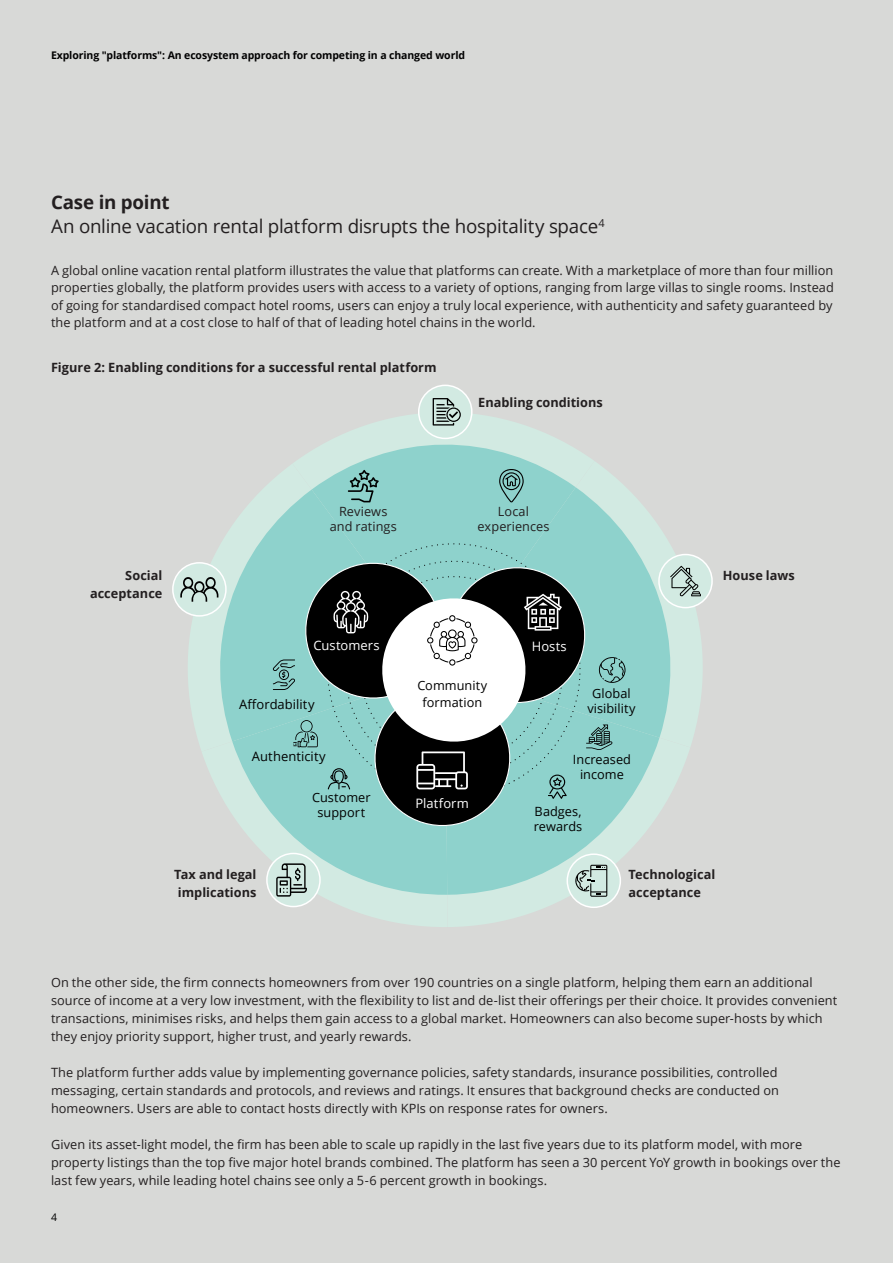
<style>
.page{position:relative;width:893px;height:1263px;background:#d8d9d7}
.page>*{position:absolute;margin:0;border:0;box-sizing:border-box;transform-origin:0 0}
.Body_copy__8_5_12pt{font:18.75px "Open Sans";letter-spacing:-.015em;color:#231f20}
.Body_copy__8_5_12pt-2{font:700 18.75px "Open Sans";letter-spacing:-.015em;color:#231f20}
.Body_copy__8_5_12pt-3{font:13.05px "Open Sans";letter-spacing:.005em;color:#010101}
.Body_copy__8_5_12pt-4{font:13.05px "Open Sans";letter-spacing:.005em;color:#fff}
.Body_copy__8_5_12pt-5{font:12.75px/18px "Open Sans";letter-spacing:.005em;color:#231f20}
.Body_copy__8_5_12pt-6{font:700 12.75px/18px "Open Sans";color:#231f20}
.Body_copy__8_5_12pt-7{font:12.75px/18px "Open Sans";letter-spacing:.005em;color:#010101;text-align:center}
.Brochure_title___Lef{font:700 10.5px "Open Sans";letter-spacing:-.01em;color:#010101}
.Folio_Left_pg__7_9_5{font:10.5px "Open Sans";color:#010101}
</style>
<div class="page">
<svg style="left:173px;top:464px;width:119px;height:287px"></svg>
<svg style="left:202px;top:741px;width:243px;height:186px"></svg>
<svg style="left:445px;top:747px;width:245px;height:180px"></svg>
<svg style="left:594px;top:461px;width:117px;height:286px"></svg>
<svg style="left:292px;top:395px;width:302px;height:94px"></svg>
<svg style="left:201px;top:489px;width:111px;height:252px"></svg>
<svg style="left:232px;top:670px;width:215px;height:226px;background:#a8d9d3"></svg>
<svg style="left:445px;top:738px;width:214px;height:157px;fill:#8ed2cc"></svg>
<svg style="left:576px;top:487px;width:113px;height:251px;background:#afdbd4"></svg>
<svg style="left:312px;top:430px;width:264px;height:122px;background:#a0d7d1"></svg>
<div style="left:327px;top:543px;width:254px;height:9px;background:#8ed2cc"></div>
<div style="left:659px;top:554px;width:53px;height:54px;background:#d2eae2;border-radius:50%"></div>
<div style="left:658px;top:554px;width:55px;height:54px;border:1px solid #fff;border-radius:50%"></div>
<div style="left:567px;top:854px;width:53px;height:53px;background:#d2eae2;border-radius:50%"></div>
<div style="left:566px;top:853px;width:55px;height:55px;border:1px solid #fff;border-radius:50%"></div>
<div style="left:267px;top:853px;width:53px;height:53px;background:#d2eae2;border-radius:50%"></div>
<div style="left:266px;top:853px;width:55px;height:54px;border:1px solid #fff;border-radius:50%"></div>
<div style="left:173px;top:563px;width:53px;height:53px;background:#d2eae2;border-radius:50%"></div>
<div style="left:172px;top:562px;width:55px;height:55px;border:1px solid #fff;border-radius:50%"></div>
<div style="left:419px;top:385px;width:53px;height:53px;background:#d2eae2;border-radius:50%"></div>
<div style="left:418px;top:385px;width:55px;height:54px;border:1px solid #fff;border-radius:50%"></div>
<svg style="left:180px;top:577px;width:38px;height:25px"></svg>
<svg style="left:575px;top:865px;width:32px;height:32px"></svg>
<svg style="left:670px;top:566px;width:31px;height:30px"></svg>
<svg style="left:276px;top:863px;width:31px;height:34px"></svg>
<svg style="left:433px;top:398px;width:28px;height:27px"></svg>
<svg style="left:348px;top:470px;width:31px;height:32px"></svg>
<svg style="left:499px;top:469px;width:25px;height:33px"></svg>
<svg style="left:273px;top:552px;width:352px;height:283px;background:#799c99"></svg>
<p class="Brochure_title___Lef" style="left:51px;top:48px;width:416px">Exploring "platforms": An ecosystem approach for competing in a changed world</p>
<p class="Body_copy__8_5_12pt-2" style="left:51px;top:189px;width:120px">Case in point</p>
<p class="Body_copy__8_5_12pt" style="left:51px;top:214px;width:555px">An online vacation rental platform disrupts the hospitality space<sup>4</sup></p>
<p class="Body_copy__8_5_12pt-5" style="left:51px;top:261px;width:784px;line-height:17.5px;text-align:justify">A global online vacation rental platform illustrates the value that platforms can create. With a marketplace of more than four million properties globally, the platform provides users with access to a variety of options, ranging from large villas to single rooms. Instead of going for standardised compact hotel rooms, users can enjoy a truly local experience, with authenticity and safety guaranteed by the platform and at a cost close to half of that of leading hotel chains in the world.</p>
<p class="Body_copy__8_5_12pt-6" style="left:51px;top:358px;width:387px">Figure 2: Enabling conditions for a successful rental platform</p>
<p class="Body_copy__8_5_12pt-6" style="left:478px;top:393px;width:126px">Enabling conditions</p>
<p class="Body_copy__8_5_12pt-6" style="left:90px;top:566px;width:74px;text-align:right">Social acceptance</p>
<p class="Body_copy__8_5_12pt-5" style="left:330px;top:503px;width:69px;line-height:15px;text-align:center">Reviews and ratings</p>
<p class="Body_copy__8_5_12pt-5" style="left:498px;top:502px;width:33px">Local</p>
<p class="Body_copy__8_5_12pt-5" style="left:477px;top:517px;width:74px">experiences</p>
<p class="Body_copy__8_5_12pt-6" style="left:723px;top:566px;width:73px">House laws</p>
<p class="Body_copy__8_5_12pt-4" style="left:313px;top:636px;width:68px">Customers</p>
<p class="Body_copy__8_5_12pt-4" style="left:532px;top:637px;width:37px">Hosts</p>
<p class="Body_copy__8_5_12pt-7" style="left:417px;top:675px;width:71px">Community formation</p>
<p class="Body_copy__8_5_12pt-7" style="left:592px;top:684px;width:40px">Global</p>
<p class="Body_copy__8_5_12pt-3" style="left:239px;top:695px;width:77px">Affordability</p>
<p class="Body_copy__8_5_12pt-7" style="left:587px;top:699px;width:50px">visibility</p>
<p class="Body_copy__8_5_12pt-3" style="left:252px;top:747px;width:75px">Authenticity</p>
<p class="Body_copy__8_5_12pt-7" style="left:573px;top:750px;width:60px">Increased</p>
<p class="Body_copy__8_5_12pt-7" style="left:580px;top:765px;width:45px">income</p>
<p class="Body_copy__8_5_12pt-7" style="left:312px;top:788px;width:60px">Customer</p>
<p class="Body_copy__8_5_12pt-7" style="left:318px;top:803px;width:49px">support</p>
<p class="Body_copy__8_5_12pt-4" style="left:415px;top:794px;width:55px">Platform</p>
<p class="Body_copy__8_5_12pt-7" style="left:535px;top:802px;width:48px">Badges,</p>
<p class="Body_copy__8_5_12pt-7" style="left:534px;top:817px;width:50px">rewards</p>
<p class="Body_copy__8_5_12pt-6" style="left:174px;top:865px;width:84px">Tax and legal implications</p>
<p class="Body_copy__8_5_12pt-6" style="left:628px;top:865px;width:88px">Technological acceptance</p>
<p class="Body_copy__8_5_12pt-5" style="left:51px;top:973px;width:788px">On the other side, the firm connects homeowners from over 190 countries on a single platform, helping them earn an additional source of income at a very low investment, with the flexibility to list and de-list their offerings per their choice. It provides convenient transactions, minimises risks, and helps them gain access to a global market. Homeowners can also become super-hosts by which they enjoy priority support, higher trust, and yearly rewards.</p>
<p class="Body_copy__8_5_12pt-5" style="left:51px;top:1063px;width:729px;text-align:justify">The platform further adds value by implementing governance policies, safety standards, insurance possibilities, controlled messaging, certain standards and protocols, and reviews and ratings. It ensures that background checks are conducted on homeowners. Users are able to contact hosts directly with KPIs on response rates for owners.</p>
<p class="Body_copy__8_5_12pt-5" style="left:51px;top:1135px;width:791px">Given its asset-light model, the firm has been able to scale up rapidly in the last five years due to its platform model, with more property listings than the top five major hotel brands combined. The platform has seen a 30 percent YoY growth in bookings over the last few years, while leading hotel chains see only a 5-6 percent growth in bookings.</p>
<p class="Folio_Left_pg__7_9_5" style="left:51px;top:1210px;width:8px">4</p>
</div>
